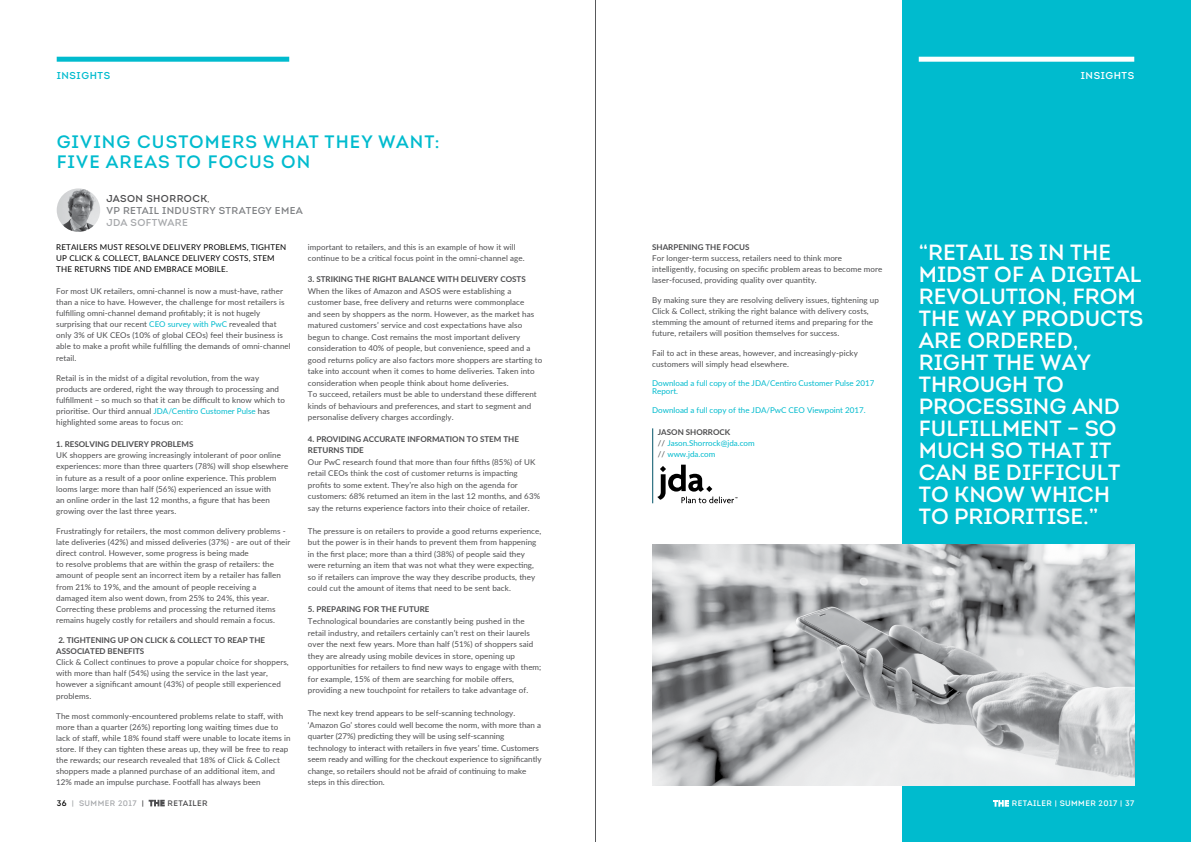
<style>
.page{position:relative;width:1191px;height:842px;background:#fff}
.page>*{position:absolute;margin:0;border:0;box-sizing:border-box;transform-origin:0 0}
.t1{font:22px/22px "Intro Semi Bold Caps";color:#fff}
.t2{font:18px/20px "Intro Semi Bold Caps";letter-spacing:.06em;color:#00bbce}
.t3{font:10px/12px "Intro Semi Bold Caps";letter-spacing:.04em;color:#808285}
.t4{font:10px "Intro Semi Bold Caps";letter-spacing:.04em;color:#a7a9ac}
.t5{font:10px "Intro Semi Bold Caps";letter-spacing:.06em;color:#00bbce}
.t6{font:10px "Intro Semi Bold Caps";letter-spacing:.06em;color:#fff}
.t7{font:8px/11.5px "Lato";letter-spacing:.01em;color:#4d4d4f}
.t8{font:700 8px/11.1px "Lato";color:#4d4d4f}
.t9{font:8px/11px "Lato";color:#00bbce}
.t10{font:8px/11.1px "Lato";letter-spacing:.02em;color:#000}
.t11{font:8px "Intro Semi Bold Caps";letter-spacing:.05em;color:#fff}
.t12{font:8px "Intro Semi Bold Caps";letter-spacing:.05em;color:#a7a9ac}
.t13{font:8px "Intro Semi Bold Caps";letter-spacing:.05em;color:#4d4d4f}
.s1{color:#4d4d4f}
.s2{font-family:"Lato";font-size:8px;color:#4d4d4f}
.s3{color:#00bbce}
.s4{color:#000}
.s5{font-weight:700;color:#4d4d4f}
</style>
<div class="page">
<svg style="left:149px;top:800px;width:15px;height:6px"></svg>
<hr style="left:595px;top:0;width:1px;height:842px;background:#58595b">
<div style="left:57px;top:57px;width:232px;height:5px;background:#00bbce"></div>
<img style="left:57px;top:188px;width:43px;height:44px;border-radius:22px">
<div style="left:901px;top:0;width:290px;height:842px;background:#00bbce"></div>
<div style="left:918px;top:57px;width:216px;height:5px;background:#fff"></div>
<svg style="left:993px;top:800px;width:15px;height:6px"></svg>
<hr style="left:652px;top:428px;width:1px;height:75px;background:#005367">
<svg style="left:657px;top:465px;width:80px;height:38px"></svg>
<img style="left:652px;top:544px;width:482px;height:241px">
<p class="t5" style="left:57px;top:69px;width:55px">INSIGHTS</p>
<h2 class="t2" style="left:57px;top:132px;width:384px">GIVING CUSTOMERS WHAT THEY WANT:<br>FIVE AREAS TO FOCUS ON</h2>
<p class="t3" style="left:106px;top:192px;width:198px"><span class="s1">JASON SHORROCK</span><span class="s2">,<br></span>VP RETAIL INDUSTRY STRATEGY EMEA</p>
<p class="t4" style="left:106px;top:216px;width:83px">JDA SOFTWARE</p>
<p class="t10" style="left:56px;top:241px;width:231px">RETAILERS MUST RESOLVE DELIVERY PROBLEMS, TIGHTEN<br>UP CLICK &amp; COLLECT, BALANCE DELIVERY COSTS, STEM<br>THE RETURNS TIDE AND EMBRACE MOBILE.</p>
<p class="t7" style="left:56px;top:285px;width:236px;line-height:11.1px">For most UK retailers, omni-channel is now a must-have, rather than a nice to have. However, the challenge for most retailers is fulfilling omni-channel demand profitably; it is not hugely surprising that our recent <span class="s3">CEO survey with PwC</span> revealed that only 3% of UK CEOs (10% of global CEOs) feel their business is able to make a profit while fulfilling the demands of omni-channel retail.</p>
<p class="t7" style="left:56px;top:372px;width:230px;line-height:11.1px">Retail is in the midst of a digital revolution, from the way products are ordered, right the way through to processing and fulfillment – so much so that it can be difficult to know which to prioritise. Our third annual <span class="s3">JDA/Centiro Customer Pulse</span> has highlighted some areas to focus on:</p>
<p class="t8" style="left:56px;top:438px;width:139px">1. RESOLVING DELIVERY PROBLEMS</p>
<p class="t7" style="left:56px;top:450px;width:234px;line-height:11.1px">UK shoppers are growing increasingly intolerant of poor online experiences: more than three quarters (78%) will shop elsewhere in future as a result of a poor online experience. This problem looms large: more than half (56%) experienced an issue with<br>an online order in the last 12 months, a figure that has been growing over the last three years.</p>
<p class="t7" style="left:56px;top:525px;width:236px;line-height:11.1px">Frustratingly for retailers, the most common delivery problems - late deliveries (42%) and missed deliveries (37%) - are out of their direct control. However, some progress is being made<br>to resolve problems that are within the grasp of retailers: the amount of people sent an incorrect item by a retailer has fallen from 21% to 19%, and the amount of people receiving a damaged item also went down, from 25% to 24%, this year.<br>Correcting these problems and processing the returned items remains hugely costly for retailers and should remain a focus.</p>
<p class="t8" style="left:56px;top:634px;width:210px">2. TIGHTENING UP ON CLICK &amp; COLLECT TO REAP THE<br>ASSOCIATED BENEFITS</p>
<p class="t7" style="left:56px;top:656px;width:234px;line-height:11.1px">Click &amp; Collect continues to prove a popular choice for shoppers, with more than half (54%) using the service in the last year, however a significant amount (43%) of people still experienced problems.</p>
<p class="t7" style="left:56px;top:710px;width:236px;line-height:11.1px">The most commonly-encountered problems relate to staff, with more than a quarter (26%) reporting long waiting times due to lack of staff, while 18% found staff were unable to locate items in store. If they can tighten these areas up, they will be free to reap the rewards; our research revealed that 18% of Click &amp; Collect shoppers made a planned purchase of an additional item, and 12% made an impulse purchase. Footfall has always been</p>
<p class="t7" style="left:308px;top:241px;width:218px">important to retailers, and this is an example of how it will continue to be a critical focus point in the omni-channel age.</p>
<p class="t8" style="left:308px;top:273px;width:219px">3. STRIKING THE RIGHT BALANCE WITH DELIVERY COSTS</p>
<p class="t7" style="left:308px;top:285px;width:236px">When the likes of Amazon and ASOS were establishing a customer base, free delivery and returns were commonplace<br>and seen by shoppers as the norm. However, as the market has matured customers’ service and cost expectations have also begun to change. Cost remains the most important delivery consideration to 40% of people, but convenience, speed and a good returns policy are also factors more shoppers are starting to take into account when it comes to home deliveries. Taken into consideration when people think about home deliveries.<br>To succeed, retailers must be able to understand these different kinds of behaviours and preferences, and start to segment and personalise delivery charges accordingly.</p>
<p class="t8" style="left:308px;top:432px;width:212px;line-height:11.5px">4. PROVIDING ACCURATE INFORMATION TO STEM THE<br>RETURNS TIDE</p>
<p class="t7" style="left:308px;top:456px;width:234px">Our PwC research found that more than four fifths (85%) of UK retail CEOs think the cost of customer returns is impacting profits to some extent. They’re also high on the agenda for customers: 68% returned an item in the last 12 months, and 63% say the returns experience factors into their choice of retailer.</p>
<p class="t7" style="left:308px;top:525px;width:235px">The pressure is on retailers to provide a good returns experience, but the power is in their hands to prevent them from happening in the first place; more than a third (38%) of people said they were returning an item that was not what they were expecting, so if retailers can improve the way they describe products, they could cut the amount of items that need to be sent back.</p>
<p class="t8" style="left:308px;top:604px;width:123px">5. PREPARING FOR THE FUTURE</p>
<p class="t7" style="left:308px;top:615px;width:235px">Technological boundaries are constantly being pushed in the retail industry, and retailers certainly can’t rest on their laurels over the next few years. More than half (51%) of shoppers said they are already using mobile devices in store, opening up opportunities for retailers to find new ways to engage with them; for example, 15% of them are searching for mobile offers, providing a new touchpoint for retailers to take advantage of.</p>
<p class="t7" style="left:308px;top:707px;width:235px">The next key trend appears to be self-scanning technology. ‘Amazon Go’ stores could well become the norm, with more than a quarter (27%) predicting they will be using self-scanning technology to interact with retailers in five years’ time. Customers seem ready and willing for the checkout experience to significantly change, so retailers should not be afraid of continuing to make steps in this direction.</p>
<p class="t12" style="left:57px;top:798px;width:89px"><span class="s4">36</span> | SUMMER 2017 <span class="s1">|</span></p>
<p class="t13" style="left:167px;top:798px;width:42px">RETAILER</p>
<p class="t6" style="left:1080px;top:69px;width:55px">INSIGHTS</p>
<p class="t8" style="left:652px;top:241px;width:99px">SHARPENING THE FOCUS</p>
<p class="t7" style="left:652px;top:252px;width:232px;line-height:11px">For longer-term success, retailers need to think more intelligently, focusing on specific problem areas to become more laser-focused, providing quality over quantity.</p>
<p class="t7" style="left:652px;top:294px;width:228px;line-height:11px">By making sure they are resolving delivery issues, tightening up Click &amp; Collect, striking the right balance with delivery costs, stemming the amount of returned items and preparing for the future, retailers will position themselves for success.</p>
<p class="t7" style="left:652px;top:347px;width:207px;line-height:11px">Fail to act in these areas, however, and increasingly-picky customers will simply head elsewhere.</p>
<p class="t9" style="left:652px;top:378px;width:224px;line-height:8px">Download a full copy of the JDA/Centiro Customer Pulse 2017<br>Report.</p>
<p class="t9" style="left:652px;top:404px;width:215px">Download a full copy of the JDA/PwC CEO Viewpoint 2017.</p>
<p class="t9" style="left:658px;top:426px;width:98px"><span class="s5">JASON SHORROCK<br></span><span class="s1">//</span> Jason.Shorrock@jda.com <span class="s1">//</span> www.jda.com</p>
<h1 class="t1" style="left:918px;top:241px;width:226px">“RETAIL IS IN THE<br>MIDST OF A DIGITAL<br>REVOLUTION, FROM<br>THE WAY PRODUCTS<br>ARE ORDERED,<br>RIGHT THE WAY<br>THROUGH TO<br>PROCESSING AND<br>FULFILLMENT – SO<br>MUCH SO THAT IT<br>CAN BE DIFFICULT<br>TO KNOW WHICH<br>TO PRIORITISE.”</h1>
<p class="t11" style="left:1011px;top:798px;width:124px">RETAILER | SUMMER 2017 | 37</p>
</div>
